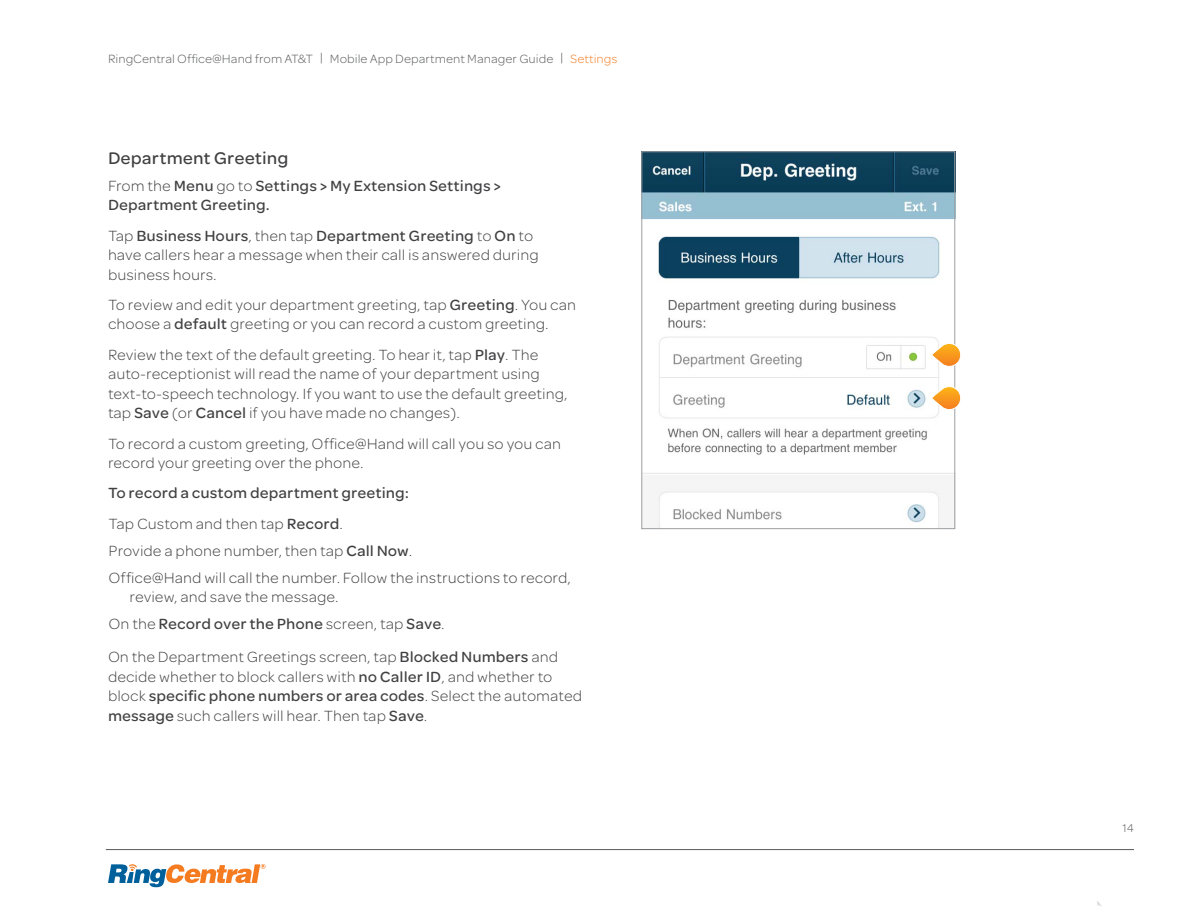
<style>
.page{position:relative;width:1188px;height:918px;background:#fff}
.page>*{position:absolute;margin:0;border:0;box-sizing:border-box;transform-origin:0 0}
.t1{font:500 18px "Omnes ATT";color:#414042}
.t2{font:300 15.75px/19.5px "Omnes ATT";color:#414042}
.t3{font:500 15.75px/19.5px "Omnes ATT";color:#414042}
.t4{font:300 12.75px "Omnes ATT";color:#58595b}
.t5{font:300 12px "Omnes ATT";color:#58595b}
.s1{color:#f47b20}
.s2{font-weight:300}
.s3{font-weight:500}
</style>
<div class="page">
<svg style="left:1097px;top:901px;width:5px;height:5px"></svg>
<hr style="left:106px;top:849px;width:1028px;height:1px;background:#58595b">
<svg style="left:108px;top:864px;width:158px;height:23px"></svg>
<img style="left:644px;top:153px;width:309px;height:374px">
<div style="left:642px;top:151px;width:313px;height:378px;border:1px solid #9d9fa2"></div>
<svg style="left:931px;top:343px;width:30px;height:24px"></svg>
<svg style="left:931px;top:386px;width:30px;height:24px"></svg>
<p class="t4" style="left:108px;top:50px;width:511px">RingCentral Office@Hand from AT&amp;T | Mobile App Department Manager Guide | <span class="s1">Settings</span></p>
<p class="t1" style="left:108px;top:145px;width:182px">Department Greeting</p>
<p class="t3" style="left:108px;top:175px;width:395px"><span class="s2">From the</span> Menu <span class="s2">go to</span> Settings &gt; My Extension Settings &gt;<br>Department Greeting.</p>
<p class="t2" style="left:108px;top:225px;width:432px">Tap <span class="s3">Business Hours</span>, then tap <span class="s3">Department Greeting</span> to <span class="s3">On</span> to have callers hear a message when their call is answered during business hours.</p>
<p class="t2" style="left:108px;top:295px;width:470px">To review and edit your department greeting, tap <span class="s3">Greeting</span>. You can choose a <span class="s3">default</span> greeting or you can record a custom greeting.</p>
<p class="t2" style="left:108px;top:344px;width:461px">Review the text of the default greeting. To hear it, tap <span class="s3">Play</span>. The auto-receptionist will read the name of your department using text-to-speech technology. If you want to use the default greeting, tap <span class="s3">Save</span> (or <span class="s3">Cancel</span> if you have made no changes).</p>
<p class="t2" style="left:108px;top:433px;width:455px">To record a custom greeting, Office@Hand will call you so you can record your greeting over the phone.</p>
<p class="t3" style="left:108px;top:477px;width:303px;line-height:30.3px">To record a custom department greeting:<br><span class="s2">Tap Custom and then tap</span> Record<span class="s2">.</span></p>
<p class="t2" style="left:109px;top:537px;width:464px;line-height:27px">Provide a phone number, then tap <span class="s3">Call Now</span>.<br>Office@Hand will call the number. Follow the instructions to record,</p>
<p class="t2" style="left:109px;top:583px;width:338px;line-height:27px;text-indent:21px">review, and save the message.<br>On the <span class="s3">Record over the Phone</span> screen, tap <span class="s3">Save</span>.</p>
<p class="t2" style="left:108px;top:647px;width:476px">On the Department Greetings screen, tap <span class="s3">Blocked Numbers</span> and decide whether to block callers with <span class="s3">no Caller ID</span>, and whether to block <span class="s3">specific phone numbers or area codes</span>. Select the automated <span class="s3">message</span> such callers will hear. Then tap <span class="s3">Save</span>.</p>
<p class="t5" style="left:1122px;top:820px;width:13px">14</p>
</div>
